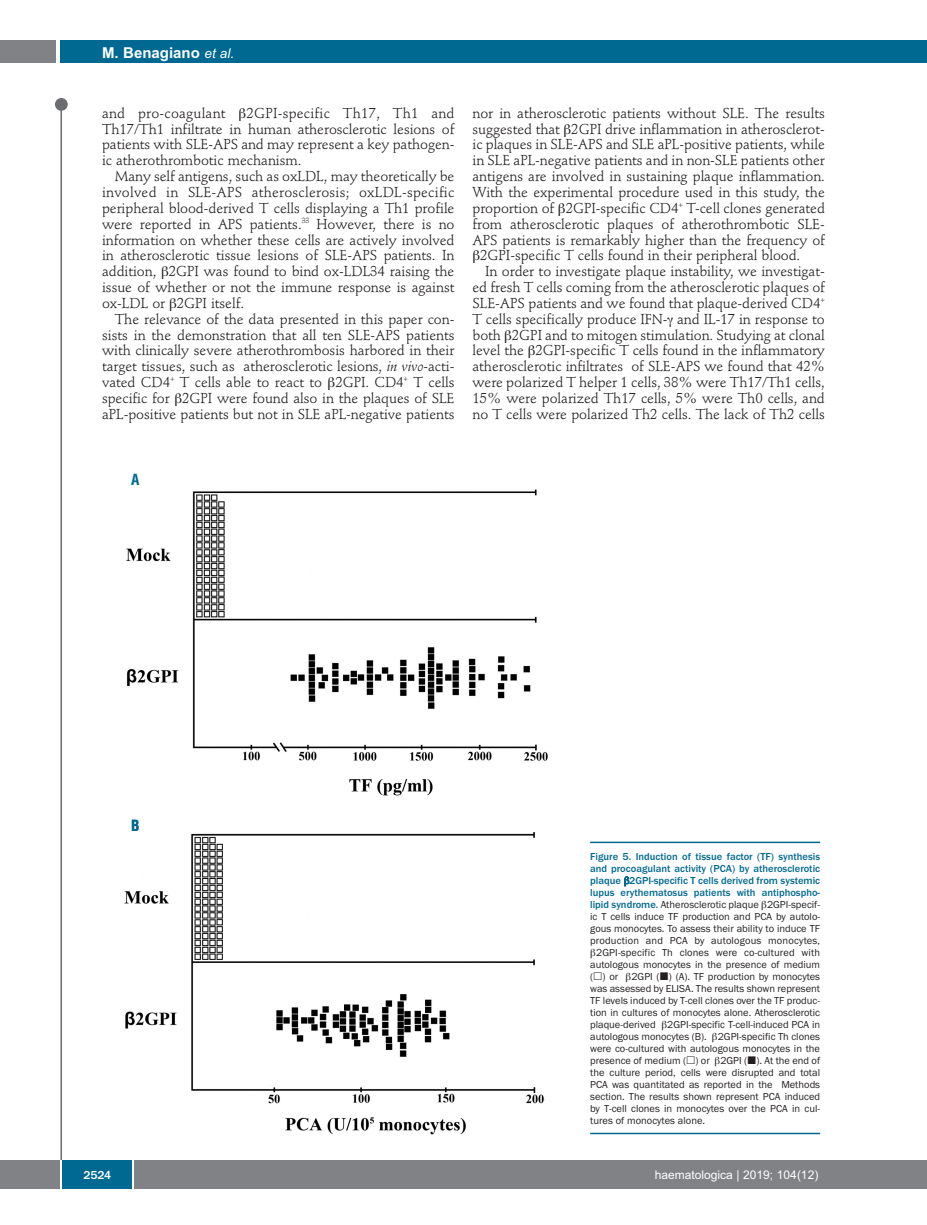
<style>
.page{position:relative;width:927px;height:1225px;background:#fff}
.page>*{position:absolute;margin:0;border:0;box-sizing:border-box;transform-origin:0 0}
.t1{font:700 15px "Arial";color:#fff}
.t2{font:700 condensed 15px "Helvetica";color:#006991}
.t3{font:14.25px/15.9px "Stempel Schneidler";letter-spacing:-.005em;color:#231f20;text-align:justify}
.t4{font:14.25px "Stempel Schneidler";letter-spacing:.015em;color:#231f20}
.t5{font:12px "Arial";color:#fff}
.t6{font:500 12px "Franklin Gothic";color:#fff}
.t7{font:10.5px "Franklin Gothic";color:#231f20}
.t8{font:500 10.5px "Franklin Gothic";color:#006991}
.s1{font-weight:400;font-style:italic;font-size:13.5px}
.s2{font-style:italic}
.s3{font-weight:500;color:#006991}
</style>
<div class="page">
<div style="left:911px;top:40px;width:16px;height:22px;background:#006991"></div>
<div style="left:910px;top:1160px;width:17px;height:28px;background:#808285"></div>
<div style="left:55px;top:98px;width:13px;height:13px;background:#6c6d70;border-radius:50%"></div>
<hr style="left:60px;top:101px;width:2px;height:1061px;background:#6c6d70">
<div style="left:60px;top:40px;width:852px;height:22px;background:#006991"></div>
<div style="left:0;top:40px;width:56px;height:22px;background:#808285"></div>
<div style="left:0;top:1160px;width:911px;height:28px;background:#808285"></div>
<div style="left:62px;top:1160px;width:71px;height:28px;background:#006991"></div>
<hr style="left:60px;top:1160px;width:2px;height:28px;background:#fff">
<svg style="left:133px;top:1160px;width:1px;height:28px"></svg>
<img style="left:124px;top:489px;width:424px;height:646px">
<hr style="left:590px;top:841px;width:230px;height:2px;background:#006991">
<hr style="left:590px;top:1132px;width:230px;height:2px;background:#006991">
<p class="t1" style="left:102px;top:44px;width:134px">M. Benagiano <span class="s1">et al.</span></p>
<p class="t3" style="left:102px;top:106px;width:354px;text-indent:144px">2GPI-specific Th17, Th1 and Th17/Th1 infiltrate in human atherosclerotic lesions of patients with SLE-APS and may represent a key pathogen&shy;ic atherothrombotic mechanism.</p>
<p class="t3" style="left:102px;top:170px;width:354px;text-indent:13px">Many self antigens, such as oxLDL, may theoretically be involved in SLE-APS atherosclerosis; oxLDL-specific peripheral blood-derived T cells displaying a Th1 profile were reported in APS patients.<sup>33</sup> However, there is no information on whether these cells are actively involved in atherosclerotic tissue lesions of SLE-APS patients. In addition, 2GPI was found to bind ox-LDL34 raising the issue of whether or not the immune response is against ox-LDL or 2GPI itself.</p>
<p class="t3" style="left:102px;top:312px;width:354px;text-indent:13px">The relevance of the data presented in this paper con&shy;sists in the demonstration that all ten SLE-APS patients with clinically severe atherothrombosis harbored in their target tissues, such as atherosclerotic lesions, <span class="s2">in vivo</span>-acti&shy;vated CD4<sup>+</sup> T cells able to react to 2GPI. CD4<sup>+</sup> T cells specific for 2GPI were found also in the plaques of SLE aPL-positive patients but not in SLE aPL-negative patients</p>
<p class="t4" style="left:102px;top:107px;width:125px">and pro-coagulant</p>
<p class="t3" style="left:472px;top:106px;width:354px">nor in atherosclerotic patients without SLE. The results</p>
<p class="t3" style="left:472px;top:122px;width:354px">suggested that 2GPI drive inflammation in atherosclerot-</p>
<p class="t3" style="left:472px;top:138px;width:354px">ic plaques in SLE-APS and SLE aPL-positive patients, while</p>
<p class="t3" style="left:472px;top:154px;width:354px">in SLE aPL-negative patients and in non-SLE patients other</p>
<p class="t3" style="left:472px;top:170px;width:354px">antigens are involved in sustaining plaque inflammation.</p>
<p class="t3" style="left:472px;top:185px;width:354px">With the experimental procedure used in this study, the</p>
<p class="t3" style="left:472px;top:201px;width:354px">proportion of 2GPI-specific CD4<sup>+</sup> T-cell clones generated</p>
<p class="t3" style="left:472px;top:217px;width:354px">from atherosclerotic plaques of atherothrombotic SLE-</p>
<p class="t3" style="left:472px;top:233px;width:354px">APS patients is remarkably higher than the frequency of</p>
<p class="t3" style="left:480px;top:249px;width:322px">2GPI-specific T cells found in their peripheral blood.</p>
<p class="t3" style="left:485px;top:265px;width:341px">In order to investigate plaque instability, we investigat-</p>
<p class="t3" style="left:472px;top:281px;width:354px">ed fresh T cells coming from the atherosclerotic plaques of</p>
<p class="t3" style="left:472px;top:296px;width:354px">SLE-APS patients and we found that plaque-derived CD4<sup>+</sup></p>
<p class="t3" style="left:472px;top:312px;width:354px">T cells specifically produce IFN- and IL-17 in response to</p>
<p class="t3" style="left:472px;top:328px;width:354px">both 2GPI and to mitogen stimulation. Studying at clonal</p>
<p class="t3" style="left:472px;top:344px;width:354px">level the 2GPI-specific T cells found in the inflammatory</p>
<p class="t3" style="left:472px;top:360px;width:354px">atherosclerotic infiltrates of SLE-APS we found that 42%</p>
<p class="t3" style="left:472px;top:376px;width:354px">were polarized T helper 1 cells, 38% were Th17/Th1 cells,</p>
<p class="t3" style="left:472px;top:391px;width:354px">15% were polarized Th17 cells, 5% were Th0 cells, and</p>
<p class="t3" style="left:472px;top:407px;width:354px">no T cells were polarized Th2 cells. The lack of Th2 cells</p>
<p class="t2" style="left:131px;top:471px;width:10px">A</p>
<p class="t2" style="left:131px;top:816px;width:10px">B</p>
<p class="t8" style="left:590px;top:850px;width:231px">Figure 5. Induction of tissue factor (TF) synthesis</p>
<p class="t8" style="left:590px;top:862px;width:231px">and procoagulant activity (PCA) by atherosclerotic</p>
<p class="t8" style="left:590px;top:874px;width:231px">plaque 2GPI-specific T cells derived from systemic</p>
<p class="t8" style="left:590px;top:886px;width:231px">lupus erythematosus patients with antiphospho-</p>
<p class="t7" style="left:590px;top:898px;width:231px"><span class="s3">lipid syndrome.</span> Atherosclerotic plaque 2GPI-specif-</p>
<p class="t7" style="left:590px;top:910px;width:231px">ic T cells induce TF production and PCA by autolo-</p>
<p class="t7" style="left:590px;top:922px;width:231px">gous monocytes. To assess their ability to induce TF</p>
<p class="t7" style="left:590px;top:934px;width:232px">production and PCA by autologous monocytes,</p>
<p class="t7" style="left:596px;top:946px;width:226px">2GPI-specific Th clones were co-cultured with</p>
<p class="t7" style="left:590px;top:958px;width:231px">autologous monocytes in the presence of medium</p>
<p class="t7" style="left:590px;top:970px;width:231px">( ) or 2GPI ( ) (A). TF production by monocytes</p>
<p class="t7" style="left:590px;top:982px;width:231px">was assessed by ELISA. The results shown represent</p>
<p class="t7" style="left:590px;top:994px;width:231px">TF levels induced by T-cell clones over the TF produc-</p>
<p class="t7" style="left:590px;top:1006px;width:231px">tion in cultures of monocytes alone. Atherosclerotic</p>
<p class="t7" style="left:590px;top:1018px;width:231px">plaque-derived 2GPI-specific T-cell-induced PCA in</p>
<p class="t7" style="left:590px;top:1030px;width:231px">autologous monocytes (B). 2GPI-specific Th clones</p>
<p class="t7" style="left:590px;top:1042px;width:231px">were co-cultured with autologous monocytes in the</p>
<p class="t7" style="left:590px;top:1054px;width:231px">presence of medium ( ) or 2GPI ( ). At the end of</p>
<p class="t7" style="left:590px;top:1066px;width:231px">the culture period, cells were disrupted and total</p>
<p class="t7" style="left:590px;top:1078px;width:232px">PCA was quantitated as reported in the Methods</p>
<p class="t7" style="left:590px;top:1090px;width:231px">section. The results shown represent PCA induced</p>
<p class="t7" style="left:590px;top:1102px;width:231px">by T-cell clones in monocytes over the PCA in cul-</p>
<p class="t7" style="left:590px;top:1114px;width:116px">tures of monocytes alone.</p>
<p class="t6" style="left:83px;top:1167px;width:29px">2524</p>
<p class="t5" style="left:655px;top:1167px;width:165px">haematologica | 2019; 104(12)</p>
</div>
